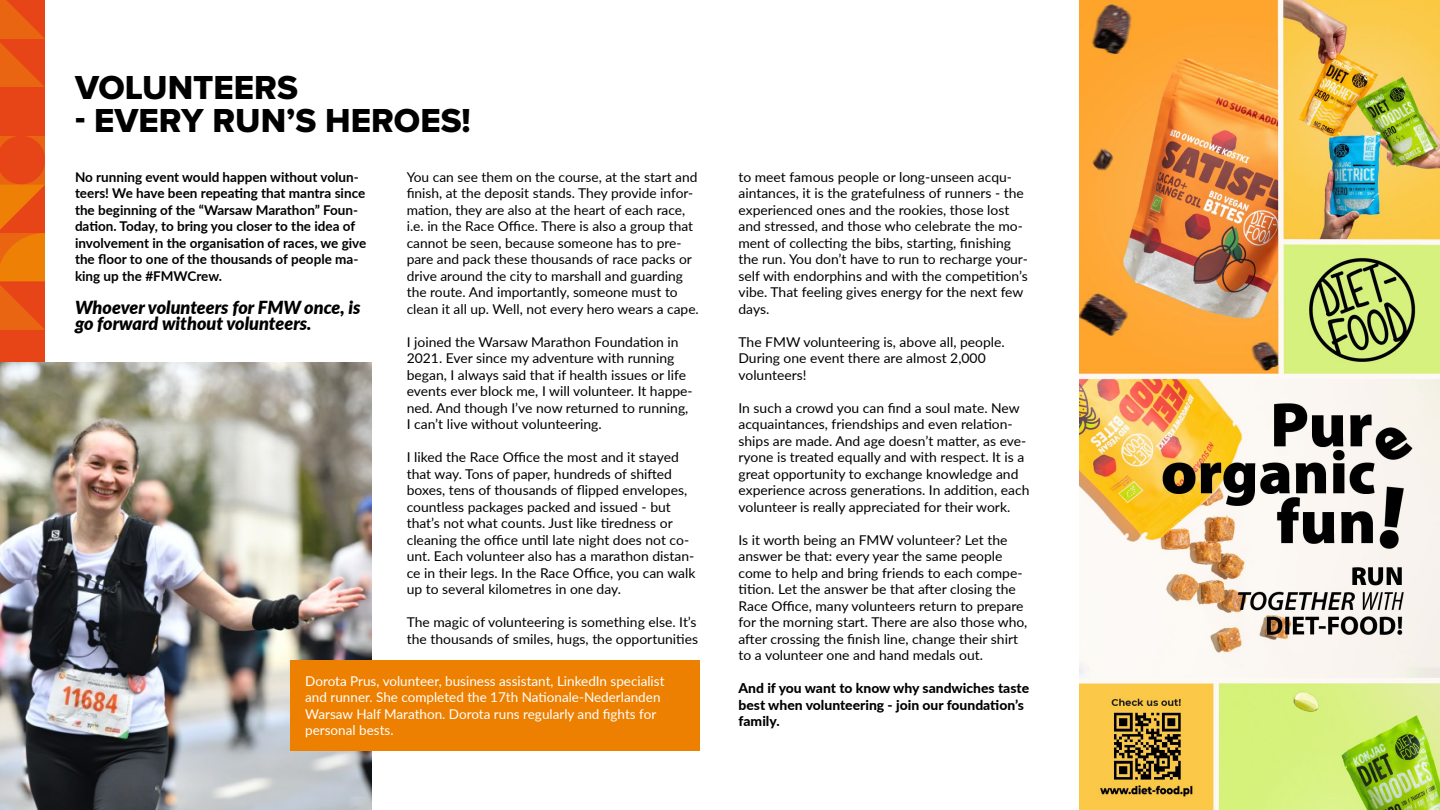
<style>
.page{position:relative;width:1440px;height:810px;background:#fff}
.page>*{position:absolute;margin:0;border:0;box-sizing:border-box;transform-origin:0 0}
.t1{font:34.5px "Proxima Nova Extrabld";color:#000}
.Normal_wrd_4{font:italic 900 18px/16.5px "Lato";color:#000}
.Normal_wrd_4-2{font:13.5px/16.5px "Lato";color:#000}
.Normal_wrd_4-3{font:700 13.5px/16.5px "Lato";color:#000}
.Normal_wrd_4-4{font:13.5px/16.5px "Lato";color:#fff}
.Normal_wrd_4-5{font:800 13.5px/16.5px "Lato";color:#000}
</style>
<div class="page">
<div style="left:0;top:88px;width:45px;height:48px;background:#e74517"></div>
<svg style="left:0;top:0;width:45px;height:88px;background:#e85513"></svg>
<div style="left:0;top:330px;width:45px;height:49px;background:#e74517"></div>
<svg style="left:0;top:136px;width:45px;height:194px;background:#e95e0f"></svg>
<img style="left:1079px;top:0;width:361px;height:810px">
<img style="left:0;top:362px;width:371px;height:448px">
<div style="left:290px;top:660px;width:410px;height:90px;background:#ed8000"></div>
<p class="t1" style="left:75px;top:67px;width:224px">VOLUNTEERS</p>
<p class="t1" style="left:75px;top:100px;width:397px">- EVERY RUN’S HEROES!</p>
<p class="Normal_wrd_4-3" style="left:75px;top:168px;width:293px">No running event would happen without volun&shy;teers! We have been repeating that mantra since the beginning of the “Warsaw Marathon” Foun&shy;dation. Today, to bring you closer to the idea of involvement in the organisation of races, we give the floor to one of the thousands of people ma&shy;king up the #FMWCrew.</p>
<p class="Normal_wrd_4" style="left:75px;top:298px;width:287px">Whoever volunteers for FMW once, is go forward without volunteers.</p>
<p class="Normal_wrd_4-2" style="left:407px;top:168px;width:294px">You can see them on the course, at the start and finish, at the deposit stands. They provide infor&shy;mation, they are also at the heart of each race, i.e. in the Race Office. There is also a group that cannot be seen, because someone has to pre&shy;pare and pack these thousands of race packs or drive around the city to marshall and guarding the route. And importantly, someone must to clean it all up. Well, not every hero wears a cape.</p>
<p class="Normal_wrd_4-2" style="left:407px;top:333px;width:288px">I joined the Warsaw Marathon Foundation in 2021. Ever since my adventure with running began, I always said that if health issues or life events ever block me, I will volunteer. It happe&shy;ned. And though I’ve now returned to running, I can’t live without volunteering.</p>
<p class="Normal_wrd_4-2" style="left:407px;top:448px;width:290px">I liked the Race Office the most and it stayed that way. Tons of paper, hundreds of shifted boxes, tens of thousands of flipped envelopes, countless packages packed and issued - but that’s not what counts. Just like tiredness or cleaning the office until late night does not co&shy;unt. Each volunteer also has a marathon distan&shy;ce in their legs. In the Race Office, you can walk up to several kilometres in one day.</p>
<p class="Normal_wrd_4-2" style="left:407px;top:613px;width:293px">The magic of volunteering is something else. It’s the thousands of smiles, hugs, the opportunities</p>
<p class="Normal_wrd_4-4" style="left:305px;top:672px;width:361px">Dorota Prus, volunteer, business assistant, LinkedIn specialist and runner. She completed the 17th Nationale-Nederlanden Warsaw Half Marathon. Dorota runs regularly and fights for personal bests.</p>
<p class="Normal_wrd_4-2" style="left:739px;top:168px;width:291px">to meet famous people or long-unseen acqu&shy;aintances, it is the gratefulness of runners - the experienced ones and the rookies, those lost and stressed, and those who celebrate the mo&shy;ment of collecting the bibs, starting, finishing the run. You don’t have to run to recharge your&shy;self with endorphins and with the competition’s vibe. That feeling gives energy for the next few days.</p>
<p class="Normal_wrd_4-2" style="left:739px;top:333px;width:268px">The FMW volunteering is, above all, people.<br>During one event there are almost 2,000 volunteers!</p>
<p class="Normal_wrd_4-2" style="left:739px;top:399px;width:292px">In such a crowd you can find a soul mate. New acquaintances, friendships and even relation&shy;ships are made. And age doesn’t matter, as eve&shy;ryone is treated equally and with respect. It is a great opportunity to exchange knowledge and experience across generations. In addition, each volunteer is really appreciated for their work.</p>
<p class="Normal_wrd_4-2" style="left:739px;top:531px;width:290px">Is it worth being an FMW volunteer? Let the answer be that: every year the same people come to help and bring friends to each compe&shy;tition. Let the answer be that after closing the Race Office, many volunteers return to prepare for the morning start. There are also those who, after crossing the finish line, change their shirt to a volunteer one and hand medals out.</p>
<p class="Normal_wrd_4-5" style="left:739px;top:679px;width:292px">And if you want to know why sandwiches taste best when volunteering - join our foundation’s family.</p>
</div>
